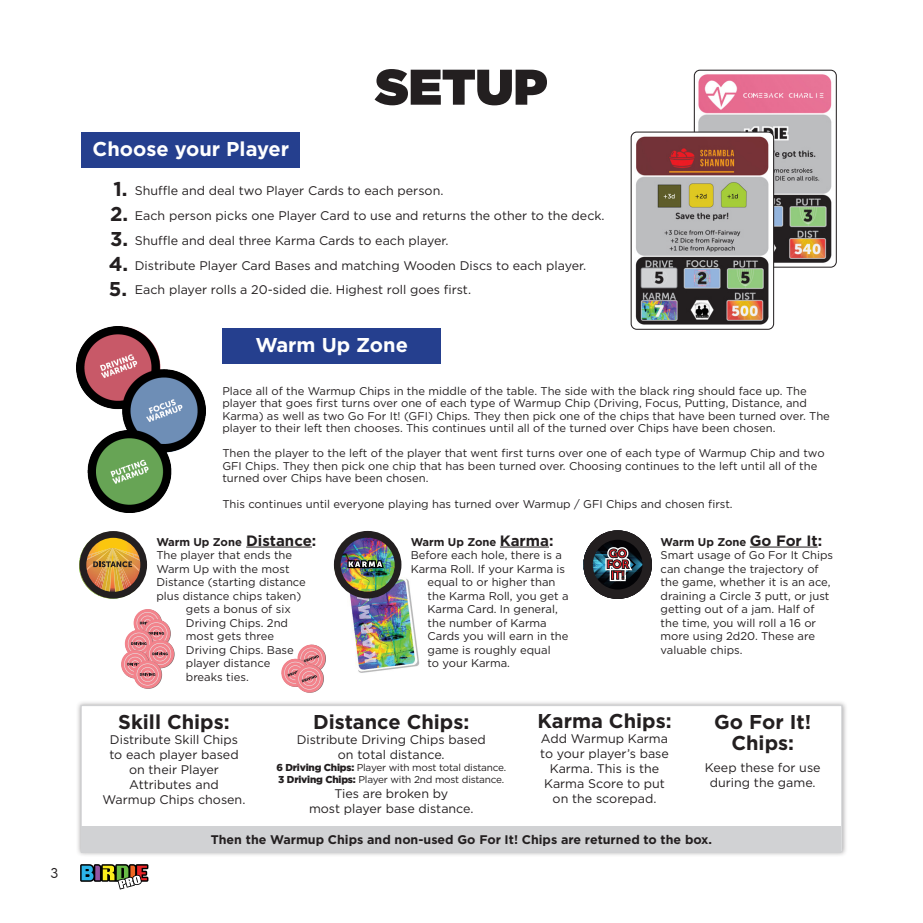
<style>
.page{position:relative;width:923px;height:923px;background:#fff}
.page>*{position:absolute;margin:0;border:0;box-sizing:border-box;transform-origin:0 0}
.t1{font:900 50px "Gotham";color:#231f20}
.t2{font:700 20px/21.2px "Gotham";color:#231f20;text-align:center}
.t3{font:700 20px "Gotham";color:#fff}
.t4{font:12.5px/15px "Gotham";color:#231f20;text-align:center}
.t5{font:700 12.5px "Gotham";color:#231f20}
.t6{font:300 12.5px "LEMONMILK";color:#231f20}
.t7{font:11.25px/13.5px "Gotham";color:#231f20}
.t8{font:700 11.25px "Gotham";color:#231f20}
.t9{font:10px/12px "Gotham";letter-spacing:-.02em;color:#231f20}
.s1{font-weight:700;font-size:20px}
.s2{font-size:15px}
.s3{font-weight:700}
.s4{font-weight:700;font-size:15px}
.s5{font-weight:900}
</style>
<div class="page">
<img style="left:350px;top:579px;width:69px;height:94px">
<img style="left:696px;top:72px;width:136px;height:192px">
<div style="left:693px;top:70px;width:143px;height:198px;border:1px solid #231f20;border-radius:6px"></div>
<div style="left:631px;top:132px;width:142px;height:197px;background:#fff;border-radius:6px"></div>
<img style="left:635px;top:136px;width:134px;height:189px">
<div style="left:630px;top:131px;width:144px;height:199px;border:1px solid #231f20;border-radius:6px"></div>
<div style="left:82px;top:132px;width:218px;height:35px;background:#253f8e"></div>
<div style="left:222px;top:328px;width:219px;height:35px;background:#253f8e"></div>
<div style="left:76px;top:700px;width:771px;height:157px;background:#231f20;opacity:.41"></div>
<div style="left:81px;top:705px;width:760px;height:146px;background:#fff"></div>
<div style="left:82px;top:826px;width:759px;height:26px;background:#d1d2d4"></div>
<hr style="left:500px;top:546px;width:49px;height:1px;background:#231f20">
<img style="left:334px;top:531px;width:67px;height:67px">
<hr style="left:749px;top:546px;width:68px;height:1px;background:#231f20">
<hr style="left:246px;top:546px;width:66px;height:1px;background:#231f20">
<img style="left:79px;top:531px;width:68px;height:67px">
<div style="left:134px;top:609px;width:28px;height:28px;background:#f3838c;border-radius:50%"></div>
<svg style="left:147px;top:640px;width:28px;height:28px"></svg>
<div style="left:146px;top:640px;width:28px;height:28px;background:#f3838c;border-radius:50%"></div>
<div style="left:121px;top:650px;width:28px;height:28px;background:#f3838c;border-radius:50%"></div>
<svg style="left:134px;top:660px;width:28px;height:28px"></svg>
<svg style="left:124px;top:612px;width:47px;height:73px"></svg>
<svg style="left:281px;top:644px;width:45px;height:49px"></svg>
<img style="left:77px;top:326px;width:128px;height:187px">
<svg style="left:80px;top:864px;width:68px;height:25px"></svg>
<svg style="left:583px;top:530px;width:69px;height:69px"></svg>
<p class="t6" style="left:50px;top:864px;width:9px">3</p>
<h1 class="t1" style="left:375px;top:51px;width:173px">SETUP</h1>
<h2 class="t3" style="left:93px;top:136px;width:198px">Choose your Player</h2>
<p class="t4" style="left:113px;top:182px;width:331px"><span class="s1">1.</span> Shuffle and deal two Player Cards to each person.</p>
<p class="t4" style="left:110px;top:207px;width:496px"><span class="s1">2.</span> Each person picks one Player Card to use and returns the other to the deck.</p>
<p class="t4" style="left:110px;top:232px;width:340px"><span class="s1">3.</span> Shuffle and deal three Karma Cards to each player.</p>
<p class="t4" style="left:109px;top:257px;width:479px"><span class="s1">4.</span> Distribute Player Card Bases and matching Wooden Discs to each player.</p>
<p class="t4" style="left:109px;top:282px;width:364px"><span class="s1">5.</span> Each player rolls a 20-sided die. Highest roll goes first.</p>
<h2 class="t3" style="left:255px;top:332px;width:154px">Warm Up Zone</h2>
<p class="t7" style="left:222px;top:384px;width:609px;line-height:12.5px">Place all of the Warmup Chips in the middle of the table. The side with the black ring should face up. The player that goes first turns over one of each type of Warmup Chip (Driving, Focus, Putting, Distance, and Karma) as well as two Go For It! (GFI) Chips. They then pick one of the chips that have been turned over. The player to their left then chooses. This continues until all of the turned over Chips have been chosen.</p>
<p class="t7" style="left:222px;top:447px;width:603px;line-height:12.5px">Then the player to the left of the player that went first turns over one of each type of Warmup Chip and two<br>GFI Chips. They then pick one chip that has been turned over. Choosing continues to the left until all of the turned over Chips have been chosen.</p>
<p class="t7" style="left:222px;top:496px;width:512px">This continues until everyone playing has turned over Warmup / GFI Chips and chosen first.</p>
<p class="t8" style="left:156px;top:534px;width:161px">Warm Up Zone <span class="s2">Distance:</span></p>
<p class="t7" style="left:156px;top:548px;width:137px">The player that ends the</p>
<p class="t7" style="left:156px;top:561px;width:135px">Warm Up with the most</p>
<p class="t7" style="left:156px;top:575px;width:151px">Distance (starting distance</p>
<p class="t7" style="left:156px;top:588px;width:146px">plus distance chips taken)</p>
<p class="t7" style="left:186px;top:602px;width:106px">gets a bonus of six</p>
<p class="t7" style="left:186px;top:615px;width:104px">Driving Chips. 2nd</p>
<p class="t7" style="left:186px;top:629px;width:90px">most gets three</p>
<p class="t7" style="left:186px;top:642px;width:109px">Driving Chips. Base</p>
<p class="t7" style="left:186px;top:656px;width:86px">player distance</p>
<p class="t7" style="left:186px;top:669px;width:64px">breaks ties.</p>
<p class="t8" style="left:410px;top:534px;width:144px">Warm Up Zone <span class="s2">Karma:</span></p>
<p class="t7" style="left:410px;top:548px;width:153px">Before each hole, there is a</p>
<p class="t7" style="left:410px;top:561px;width:156px">Karma Roll. If your Karma is</p>
<p class="t7" style="left:427px;top:575px;width:129px">equal to or higher than</p>
<p class="t7" style="left:427px;top:588px;width:142px">the Karma Roll, you get a</p>
<p class="t7" style="left:427px;top:602px;width:132px">Karma Card. In general,</p>
<p class="t7" style="left:427px;top:615px;width:121px">the number of Karma</p>
<p class="t7" style="left:427px;top:629px;width:142px">Cards you will earn in the</p>
<p class="t7" style="left:427px;top:642px;width:125px">game is roughly equal</p>
<p class="t7" style="left:427px;top:656px;width:84px">to your Karma.</p>
<p class="t7" style="left:660px;top:534px;width:174px"><span class="s3">Warm Up Zone</span> <span class="s4">Go For It:<br></span>Smart usage of Go For It Chips can change the trajectory of the game, whether it is an ace, draining a Circle 3 putt, or just getting out of a jam. Half of the time, you will roll a 16 or more using 2d20. These are valuable chips.</p>
<h2 class="t2" style="left:118px;top:711px;width:113px">Skill Chips:</h2>
<p class="t4" style="left:103px;top:731px;width:144px">Distribute Skill Chips to each player based on their Player<br>Attributes and<br>Warmup Chips chosen.</p>
<h2 class="t2" style="left:313px;top:711px;width:158px">Distance Chips:</h2>
<p class="t4" style="left:297px;top:731px;width:191px">Distribute Driving Chips based on total distance.</p>
<p class="t9" style="left:276px;top:761px;width:231px"><span class="s5">6 Driving Chips:</span> Player with most total distance.<br><span class="s5">3 Driving Chips:</span> Player with 2nd most distance.</p>
<p class="t4" style="left:309px;top:785px;width:166px">Ties are broken by<br>most player base distance.</p>
<h2 class="t2" style="left:537px;top:710px;width:136px">Karma Chips:</h2>
<p class="t4" style="left:540px;top:731px;width:130px">Add Warmup Karma to your player’s base<br>Karma. This is the<br>Karma Score to put on the scorepad.</p>
<h2 class="t2" style="left:714px;top:711px;width:98px">Go For It!<br>Chips:</h2>
<p class="t4" style="left:705px;top:759px;width:117px">Keep these for use during the game.</p>
<p class="t5" style="left:211px;top:831px;width:503px">Then the Warmup Chips and non-used Go For It! Chips are returned to the box.</p>
</div>
